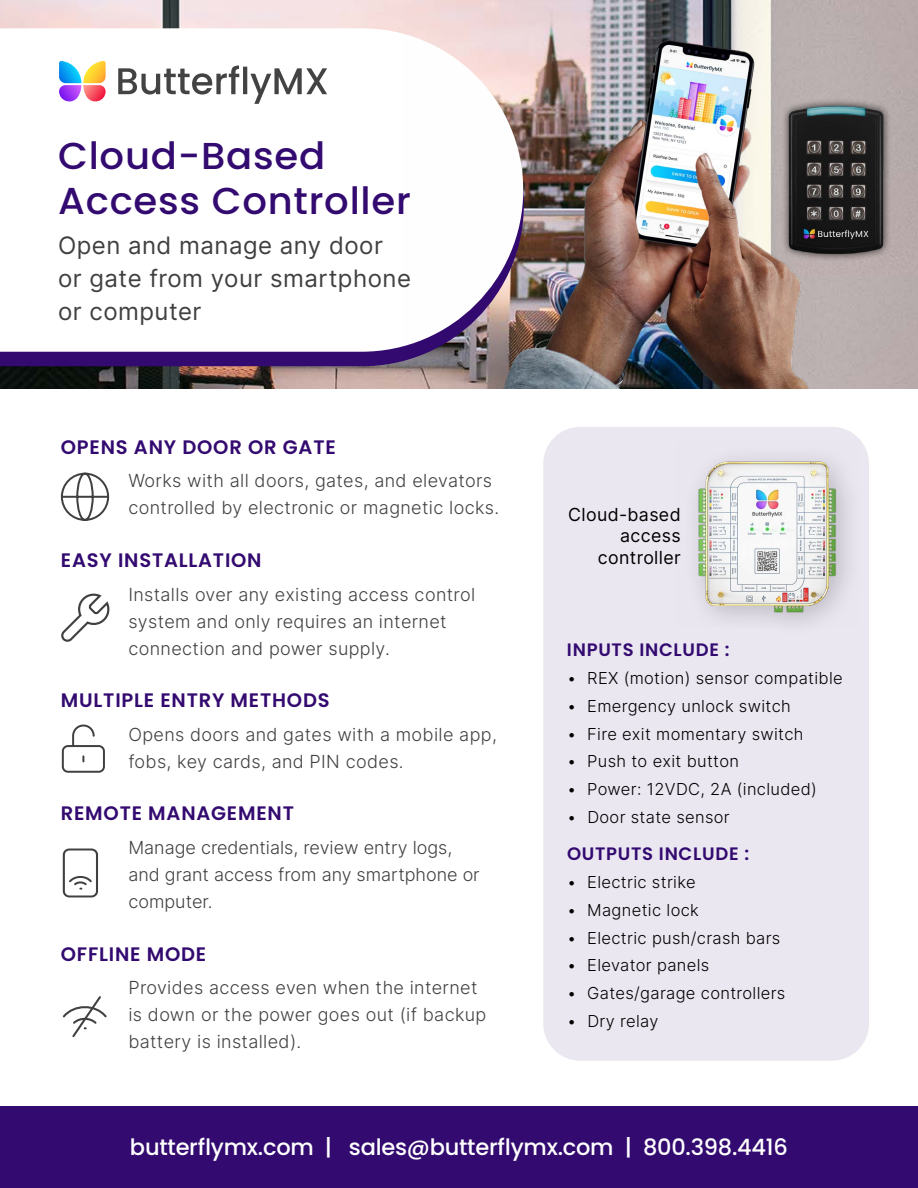
<style>
.page{position:relative;width:918px;height:1188px;background:#fff}
.page>*{position:absolute;margin:0;border:0;box-sizing:border-box;transform-origin:0 0}
.t1{font:500 37.5px/45px "Poppins";letter-spacing:.02em;color:#330a70}
.t2{font:24px/33px "Inter";letter-spacing:.02em;color:#404040}
.t3{font:500 22.5px "Poppins";letter-spacing:-.01em;color:#fff}
.t4{font:600 19.5px "Poppins";letter-spacing:.04em;color:#330a70}
.t5{font:18px/27px "Inter";letter-spacing:.02em;color:#404040}
.t6{font:18px/27px "Inter";color:#404040}
.t7{font:600 18px "Poppins";letter-spacing:.04em;color:#330a70}
.t8{font:18px/21.6px "Inter";letter-spacing:.02em;color:#000;text-align:right}
.t9{font:16.5px "Inter";letter-spacing:.02em;color:#000}
</style>
<div class="page">
<div style="left:0;top:1106px;width:918px;height:82px;background:#330a70"></div>
<img style="left:0;top:0;width:918px;height:389px">
<div style="left:816px;top:87px;width:102px;height:188px;background:#b7abab"></div>
<div style="left:781px;top:97px;width:110px;height:165px;background:#000;opacity:.75"></div>
<img style="left:816px;top:104px;width:72px;height:151px">
<div style="left:543px;top:427px;width:326px;height:634px;background:#ebe7f1;border-radius:37px"></div>
<div style="left:0;top:352px;width:404px;height:14px;background:#330a70"></div>
<svg style="left:0;top:28px;width:404px;height:324px"></svg>
<svg style="left:61px;top:594px;width:48px;height:47px"></svg>
<svg style="left:62px;top:725px;width:43px;height:48px"></svg>
<svg style="left:62px;top:848px;width:37px;height:50px"></svg>
<svg style="left:62px;top:996px;width:45px;height:42px"></svg>
<svg style="left:61px;top:473px;width:48px;height:48px"></svg>
<img style="left:695px;top:458px;width:154px;height:166px">
<svg style="left:59px;top:61px;width:47px;height:44px"></svg>
<svg style="left:118px;top:65px;width:209px;height:39px"></svg>
<img style="left:404px;top:0;width:412px;height:389px">
<h1 class="t1" style="left:58px;top:134px;width:354px">Cloud-Based<br>Access Controller</h1>
<h2 class="t2" style="left:58px;top:229px;width:354px">Open and manage any door or gate from your smartphone or computer</h2>
<p class="t4" style="left:61px;top:435px;width:276px">OPENS ANY DOOR OR GATE</p>
<p class="t5" style="left:128px;top:467px;width:372px">Works with all doors, gates, and elevators controlled by electronic or magnetic locks.</p>
<p class="t4" style="left:61px;top:549px;width:202px">EASY INSTALLATION</p>
<p class="t5" style="left:128px;top:580px;width:348px">Installs over any existing access control system and only requires an internet connection and power supply.</p>
<p class="t4" style="left:61px;top:689px;width:270px">MULTIPLE ENTRY METHODS</p>
<p class="t5" style="left:128px;top:720px;width:370px">Opens doors and gates with a mobile app, fobs, key cards, and PIN codes.</p>
<p class="t4" style="left:61px;top:802px;width:235px">REMOTE MANAGEMENT</p>
<p class="t6" style="left:128px;top:834px;width:353px">Manage credentials, review entry logs, and grant access from any smartphone or computer.</p>
<p class="t4" style="left:61px;top:942px;width:147px">OFFLINE MODE</p>
<p class="t5" style="left:128px;top:974px;width:360px">Provides access even when the internet is down or the power goes out (if backup battery is installed).</p>
<p class="t8" style="left:568px;top:503px;width:114px">Cloud-based access controller</p>
<p class="t7" style="left:567px;top:640px;width:164px">INPUTS INCLUDE :</p>
<p class="t9" style="left:567px;top:666px;width:277px">• REX (motion) sensor compatible</p>
<p class="t9" style="left:567px;top:694px;width:225px">• Emergency unlock switch</p>
<p class="t9" style="left:567px;top:722px;width:238px">• Fire exit momentary switch</p>
<p class="t9" style="left:567px;top:749px;width:174px">• Push to exit button</p>
<p class="t9" style="left:567px;top:777px;width:251px">• Power: 12VDC, 2A (included)</p>
<p class="t9" style="left:567px;top:805px;width:164px">• Door state sensor</p>
<p class="t7" style="left:567px;top:844px;width:184px">OUTPUTS INCLUDE :</p>
<p class="t9" style="left:567px;top:870px;width:130px">• Electric strike</p>
<p class="t9" style="left:567px;top:898px;width:133px">• Magnetic lock</p>
<p class="t9" style="left:567px;top:926px;width:215px">• Electric push/crash bars</p>
<p class="t9" style="left:567px;top:953px;width:144px">• Elevator panels</p>
<p class="t9" style="left:567px;top:981px;width:220px">• Gates/garage controllers</p>
<p class="t9" style="left:567px;top:1009px;width:93px">• Dry relay</p>
<p class="t3" style="left:130px;top:1134px;width:660px">butterflymx.com | sales@butterflymx.com | 800.398.4416</p>
</div>
